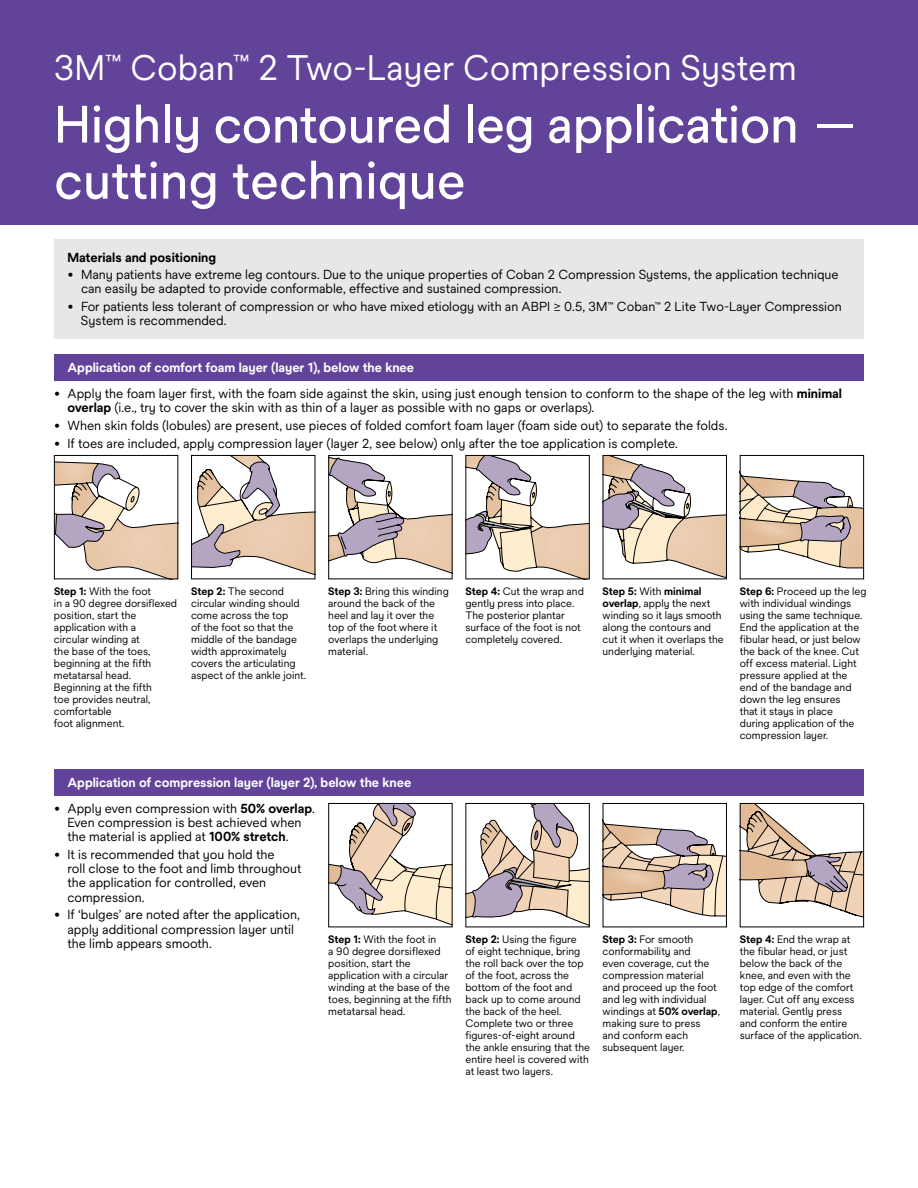
<style>
.page{position:relative;width:918px;height:1188px;background:#fff}
.page>*{position:absolute;margin:0;border:0;box-sizing:border-box;transform-origin:0 0}
.H1_Headline_23pt{font:500 51px/56.1px "Solve Pro";letter-spacing:-.01em;color:#fff}
.H1_Headline_23pt-2{font:34.5px "Solve Pro";color:#fff}
.t1{font:12.75px/14.2px "Solve Pro";color:#000}
.H2_Section_Headers_8_5pt{font:700 12.75px "Solve Pro";letter-spacing:-.005em;color:#fff}
.H2_Body_Copy_Header_8_5pt{font:700 12.75px "Solve Pro";color:#000}
.P_Body_Copy_Steps_7pt{font:10.5px/12px "Solve Pro";color:#000}
.s1{font-weight:700}
</style>
<div class="page">
<div style="left:0;top:0;width:918px;height:224px;background:#61439a"></div>
<div style="left:54px;top:239px;width:810px;height:100px;background:#e6e7e8"></div>
<div style="left:54px;top:354px;width:810px;height:27px;background:#61439a"></div>
<svg style="left:56px;top:461px;width:120px;height:116px"></svg>
<div style="left:54px;top:455px;width:124px;height:124px;border:1px solid #000"></div>
<svg style="left:193px;top:457px;width:120px;height:118px"></svg>
<div style="left:191px;top:455px;width:124px;height:124px;border:1px solid #000"></div>
<svg style="left:330px;top:457px;width:121px;height:117px"></svg>
<div style="left:328px;top:455px;width:125px;height:124px;border:1px solid #000"></div>
<svg style="left:467px;top:457px;width:121px;height:120px"></svg>
<div style="left:465px;top:455px;width:125px;height:124px;border:1px solid #000"></div>
<svg style="left:605px;top:457px;width:120px;height:120px"></svg>
<div style="left:603px;top:455px;width:124px;height:124px;border:1px solid #000"></div>
<svg style="left:742px;top:475px;width:120px;height:93px"></svg>
<div style="left:740px;top:455px;width:124px;height:124px;border:1px solid #000"></div>
<div style="left:54px;top:769px;width:810px;height:27px;background:#61439a"></div>
<svg style="left:330px;top:805px;width:121px;height:120px"></svg>
<div style="left:328px;top:803px;width:125px;height:124px;border:1px solid #000"></div>
<svg style="left:467px;top:805px;width:121px;height:120px"></svg>
<div style="left:465px;top:803px;width:125px;height:124px;border:1px solid #000"></div>
<svg style="left:605px;top:823px;width:120px;height:93px"></svg>
<div style="left:603px;top:803px;width:124px;height:124px;border:1px solid #000"></div>
<svg style="left:742px;top:803px;width:123px;height:119px"></svg>
<div style="left:740px;top:803px;width:124px;height:124px;border:1px solid #000"></div>
<h1 class="H1_Headline_23pt-2" style="left:54px;top:48px;width:744px">3M<sup>™</sup> Coban<sup>™</sup> 2 Two-Layer Compression System</h1>
<h1 class="H1_Headline_23pt" style="left:54px;top:97px;width:806px">Highly contoured leg application — cutting technique</h1>
<h2 class="H2_Body_Copy_Header_8_5pt" style="left:68px;top:250px;width:150px">Materials and positioning</h2>
<p class="t1" style="left:81px;top:268px;width:759px;text-indent:-14px">• Many patients have extreme leg contours. Due to the unique properties of Coban 2 Compression Systems, the application technique can easily be adapted to provide conformable, effective and sustained compression.</p>
<p class="t1" style="left:81px;top:300px;width:762px;text-indent:-13px">• For patients less tolerant of compression or who have mixed etiology with an ABPI ≥ 0.5, 3M<sup>™</sup> Coban<sup>™</sup> 2 Lite Two-Layer Compression<br>System is recommended.</p>
<h2 class="H2_Section_Headers_8_5pt" style="left:68px;top:360px;width:348px">Application of comfort foam layer (layer 1), below the knee</h2>
<p class="t1" style="left:68px;top:386px;width:776px;text-indent:-14px">• Apply the foam layer first, with the foam side against the skin, using just enough tension to conform to the shape of the leg with <span class="s1">minimal overlap</span> (i.e., try to cover the skin with as thin of a layer as possible with no gaps or overlaps).</p>
<p class="t1" style="left:54px;top:418px;width:675px">• When skin folds (lobules) are present, use pieces of folded comfort foam layer (foam side out) to separate the folds.</p>
<p class="t1" style="left:54px;top:436px;width:625px">• If toes are included, apply compression layer (layer 2, see below) only after the toe application is complete.</p>
<p class="P_Body_Copy_Steps_7pt" style="left:54px;top:585px;width:125px"><span class="s1">Step 1:</span> With the foot<br>in a 90 degree dorsiflexed position, start the application with a<br>circular winding at<br>the base of the toes, beginning at the fifth metatarsal head.<br>Beginning at the fifth<br>toe provides neutral, comfortable<br>foot alignment.</p>
<p class="P_Body_Copy_Steps_7pt" style="left:191px;top:585px;width:117px"><span class="s1">Step 2:</span> The second circular winding should come across the top<br>of the foot so that the middle of the bandage width approximately covers the articulating aspect of the ankle joint.</p>
<p class="P_Body_Copy_Steps_7pt" style="left:328px;top:585px;width:122px"><span class="s1">Step 3:</span> Bring this winding around the back of the heel and lay it over the top of the foot where it overlaps the underlying material.</p>
<p class="P_Body_Copy_Steps_7pt" style="left:465px;top:585px;width:120px"><span class="s1">Step 4:</span> Cut the wrap and gently press into place.<br>The posterior plantar surface of the foot is not completely covered.</p>
<p class="P_Body_Copy_Steps_7pt" style="left:603px;top:585px;width:123px"><span class="s1">Step 5:</span> With <span class="s1">minimal overlap</span>, apply the next winding so it lays smooth along the contours and cut it when it overlaps the underlying material.</p>
<p class="P_Body_Copy_Steps_7pt" style="left:740px;top:585px;width:128px"><span class="s1">Step 6:</span> Proceed up the leg with individual windings using the same technique.<br>End the application at the fibular head, or just below the back of the knee. Cut off excess material. Light pressure applied at the end of the bandage and down the leg ensures<br>that it stays in place<br>during application of the compression layer.</p>
<h2 class="H2_Section_Headers_8_5pt" style="left:68px;top:775px;width:345px">Application of compression layer (layer 2), below the knee</h2>
<p class="t1" style="left:68px;top:801px;width:249px;text-indent:-14px">• Apply even compression with <span class="s1">50% overlap</span>.<br>Even compression is best achieved when the material is applied at <span class="s1">100% stretch</span>.</p>
<p class="t1" style="left:68px;top:847px;width:236px;text-indent:-14px">• It is recommended that you hold the<br>roll close to the foot and limb throughout the application for controlled, even compression.</p>
<p class="t1" style="left:68px;top:908px;width:234px;text-indent:-14px">• If ‘bulges’ are noted after the application, apply additional compression layer until the limb appears smooth.</p>
<p class="P_Body_Copy_Steps_7pt" style="left:328px;top:933px;width:125px"><span class="s1">Step 1:</span> With the foot in<br>a 90 degree dorsiflexed position, start the application with a circular winding at the base of the toes, beginning at the fifth metatarsal head.</p>
<p class="P_Body_Copy_Steps_7pt" style="left:465px;top:933px;width:126px"><span class="s1">Step 2:</span> Using the figure<br>of eight technique, bring the roll back over the top of the foot, across the bottom of the foot and back up to come around the back of the heel.<br>Complete two or three figures-of-eight around the ankle ensuring that the entire heel is covered with at least two layers.</p>
<p class="P_Body_Copy_Steps_7pt" style="left:603px;top:933px;width:119px"><span class="s1">Step 3:</span> For smooth conformability and<br>even coverage, cut the compression material and proceed up the foot and leg with individual windings at <span class="s1">50% overlap</span>, making sure to press and conform each subsequent layer.</p>
<p class="P_Body_Copy_Steps_7pt" style="left:740px;top:933px;width:123px"><span class="s1">Step 4:</span> End the wrap at the fibular head, or just below the back of the knee, and even with the top edge of the comfort layer. Cut off any excess material. Gently press and conform the entire surface of the application.</p>
</div>
